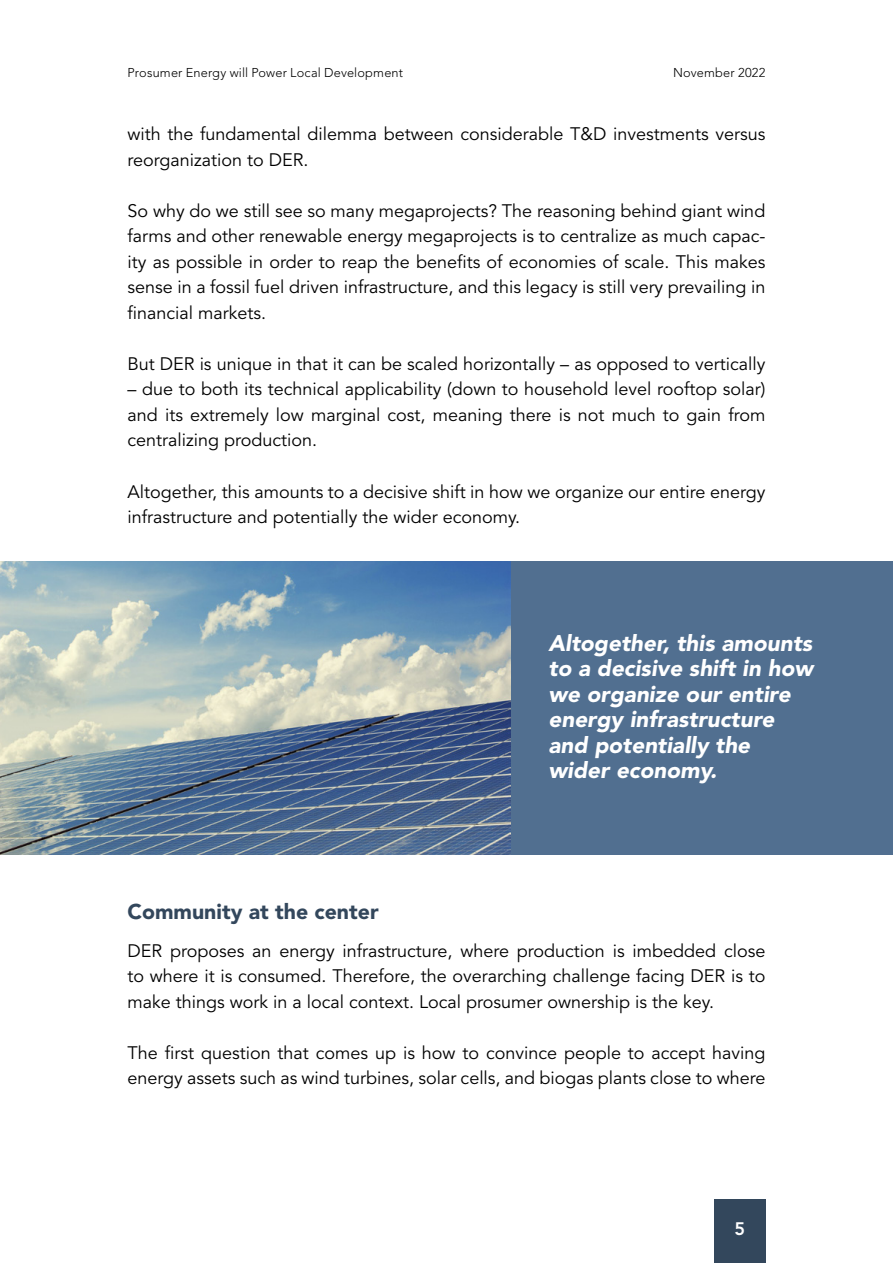
<style>
.page{position:relative;width:893px;height:1263px;background:#fff}
.page>*{position:absolute;margin:0;border:0;box-sizing:border-box;transform-origin:0 0}
.t1{font:italic 900 22.5px/25.5px "Avenir LT Std";color:#fff}
.t2{font:900 21.3px "Avenir LT Std";color:#33475c}
.t3{font:18px/25.5px "Avenir LT Std";color:#000}
.t4{font:800 18px "Avenir LT Std";color:#fff}
.t5{font:300 12.75px "Avenir LT Std";letter-spacing:.015em;color:#000}
</style>
<div class="page">
<div style="left:714px;top:1199px;width:51px;height:64px;background:#33475c"></div>
<div style="left:510px;top:561px;width:383px;height:294px;background:#516f90"></div>
<img style="left:0;top:561px;width:510px;height:294px">
<p class="t5" style="left:128px;top:65px;width:277px">Prosumer Energy will Power Local Development</p>
<p class="t5" style="left:673px;top:65px;width:94px">November 2022</p>
<p class="t3" style="left:128px;top:122px;width:639px">with the fundamental dilemma between considerable T&amp;D investments versus reorganization to DER.</p>
<p class="t3" style="left:128px;top:198px;width:639px;text-align:justify">So why do we still see so many megaprojects? The reasoning behind giant wind farms and other renewable energy megaprojects is to centralize as much capac&shy;ity as possible in order to reap the benefits of economies of scale. This makes sense in a fossil fuel driven infrastructure, and this legacy is still very prevailing in financial markets.</p>
<p class="t3" style="left:128px;top:351px;width:639px">But DER is unique in that it can be scaled horizontally – as opposed to vertically</p>
<p class="t3" style="left:128px;top:377px;width:639px;text-align:justify">– due to both its technical applicability (down to household level rooftop solar) and its extremely low marginal cost, meaning there is not much to gain from centralizing production.</p>
<p class="t3" style="left:128px;top:479px;width:639px">Altogether, this amounts to a decisive shift in how we organize our entire energy infrastructure and potentially the wider economy.</p>
<p class="t1" style="left:549px;top:630px;width:266px">Altogether, this amounts to a decisive shift in how we organize our entire energy infrastructure and potentially the wider economy.</p>
<p class="t2" style="left:128px;top:898px;width:253px">Community at the center</p>
<p class="t3" style="left:128px;top:938px;width:639px;text-align:justify">DER proposes an energy infrastructure, where production is imbedded close to where it is consumed. Therefore, the overarching challenge facing DER is to make things work in a local context. Local prosumer ownership is the key.</p>
<p class="t3" style="left:128px;top:1040px;width:639px">The first question that comes up is how to convince people to accept having energy assets such as wind turbines, solar cells, and biogas plants close to where</p>
<p class="t4" style="left:735px;top:1218px;width:12px">5</p>
</div>
